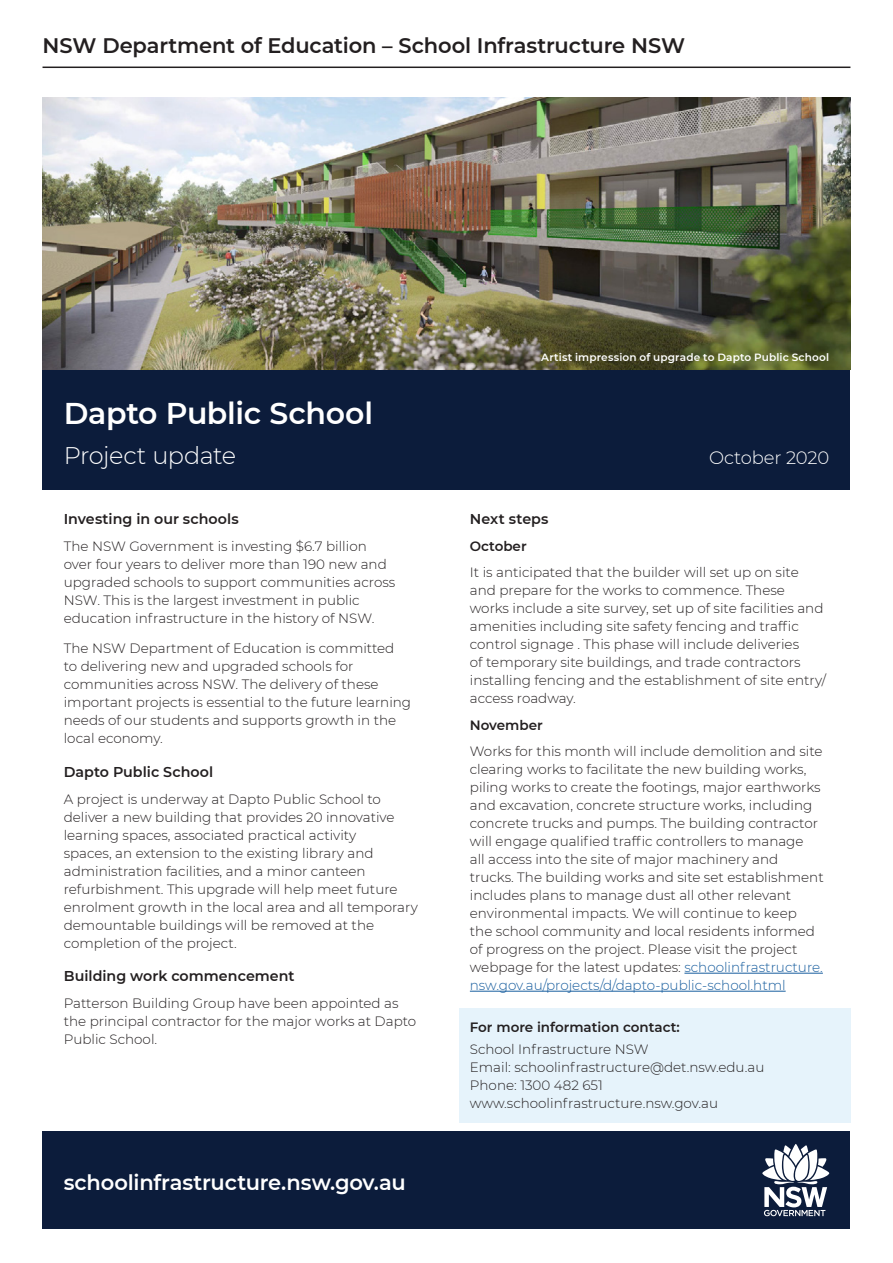
<style>
.page{position:relative;width:893px;height:1263px;background:#fff}
.page>*{position:absolute;margin:0;border:0;box-sizing:border-box;transform-origin:0 0}
.Info_pack_title_smal{font:600 30px "Montserrat";letter-spacing:-.01em;color:#fff}
.Info_pack_intro{font:300 24px "Montserrat";letter-spacing:-.02em;color:#fff}
.t1{font:600 21px "Montserrat";letter-spacing:-.01em;color:#231f20}
.t2{font:600 21px "Montserrat";letter-spacing:-.005em;color:#fff}
.Info_pack_intro-2{font:300 18px "Montserrat";letter-spacing:-.015em;color:#fff}
.Heading_3{font:600 14.25px "Montserrat";letter-spacing:.005em;color:#231f20}
.Body_light_9_12{font:300 13.5px/18px "Montserrat";color:#231f20}
.Heading_3-2{font:300 13.5px/18px "Montserrat";color:#231f20}
.Body_light_9_12-2{font:600 13.5px "Montserrat";color:#231f20}
.Heading_3-3{font:600 13.5px "Montserrat";color:#231f20}
.t3{font:600 10.5px "Montserrat";letter-spacing:.015em;color:#fff}
.s1{color:#175d9e}
</style>
<div class="page">
<div style="left:43px;top:1131px;width:807px;height:98px;background:#0c1c3b"></div>
<hr style="left:43px;top:67px;width:807px;height:1px;background:#231f20">
<svg style="left:762px;top:1144px;width:67px;height:72px"></svg>
<img style="left:43px;top:98px;width:807px;height:272px">
<hr style="left:684px;top:973px;width:139px;height:1px;background:#175d9e">
<hr style="left:470px;top:991px;width:316px;height:1px;background:#175d9e">
<div style="left:43px;top:370px;width:807px;height:119px;background:#0c1c3b"></div>
<div style="left:459px;top:1008px;width:391px;height:115px;background:#e6f3fb"></div>
<h3 class="t1" style="left:43px;top:31px;width:644px">NSW Department of Education – School Infrastructure NSW</h3>
<p class="t3" style="left:541px;top:350px;width:289px">Artist impression of upgrade to Dapto Public School</p>
<p class="Info_pack_title_smal" style="left:64px;top:392px;width:311px">Dapto Public School</p>
<p class="Info_pack_intro" style="left:64px;top:439px;width:174px">Project update</p>
<p class="Info_pack_intro-2" style="left:709px;top:445px;width:122px">October 2020</p>
<p class="Heading_3" style="left:64px;top:509px;width:177px">Investing in our schools</p>
<p class="Body_light_9_12" style="left:64px;top:536px;width:333px">The NSW Government is investing $6.7 billion over four years to deliver more than 190 new and upgraded schools to support communities across NSW. This is the largest investment in public education infrastructure in the history of NSW.</p>
<p class="Body_light_9_12" style="left:64px;top:639px;width:349px">The NSW Department of Education is committed to delivering new and upgraded schools for communities across NSW. The delivery of these important projects is essential to the future learning needs of our students and supports growth in the local economy.</p>
<p class="Heading_3" style="left:64px;top:762px;width:151px">Dapto Public School</p>
<p class="Body_light_9_12" style="left:64px;top:789px;width:356px">A project is underway at Dapto Public School to deliver a new building that provides 20 innovative learning spaces, associated practical activity<br>spaces, an extension to the existing library and administration facilities, and a minor canteen refurbishment. This upgrade will help meet future enrolment growth in the local area and all temporary demountable buildings will be removed at the completion of the project.</p>
<p class="Heading_3" style="left:64px;top:966px;width:232px">Building work commencement</p>
<p class="Body_light_9_12" style="left:64px;top:994px;width:354px">Patterson Building Group have been appointed as the principal contractor for the major works at Dapto<br>Public School.</p>
<h3 class="t2" style="left:64px;top:1168px;width:344px">schoolinfrastructure.nsw.gov.au</h3>
<p class="Heading_3" style="left:470px;top:509px;width:80px">Next steps</p>
<p class="Heading_3-3" style="left:470px;top:536px;width:58px">October</p>
<p class="Heading_3-2" style="left:470px;top:563px;width:358px">It is anticipated that the builder will set up on site and prepare for the works to commence. These works include a site survey, set up of site facilities and amenities including site safety fencing and traffic control signage . This phase will include deliveries<br>of temporary site buildings, and trade contractors installing fencing and the establishment of site entry/ access roadway.</p>
<p class="Heading_3-3" style="left:470px;top:715px;width:74px">November</p>
<p class="Heading_3-2" style="left:470px;top:742px;width:355px">Works for this month will include demolition and site clearing works to facilitate the new building works, piling works to create the footings, major earthworks and excavation, concrete structure works, including concrete trucks and pumps. The building contractor will engage qualified traffic controllers to manage<br>all access into the site of major machinery and trucks. The building works and site set establishment includes plans to manage dust all other relevant environmental impacts. We will continue to keep<br>the school community and local residents informed of progress on the project. Please visit the project webpage for the latest updates: <span class="s1">schoolinfrastructure. nsw.gov.au/projects/d/dapto-public-school.html</span></p>
<p class="Body_light_9_12-2" style="left:470px;top:1017px;width:211px">For more information contact:</p>
<p class="Body_light_9_12" style="left:470px;top:1039px;width:296px">School Infrastructure NSW<br>Email: schoolinfrastructure@det.nsw.edu.au Phone: 1300 482 651 www.schoolinfrastructure.nsw.gov.au</p>
</div>
